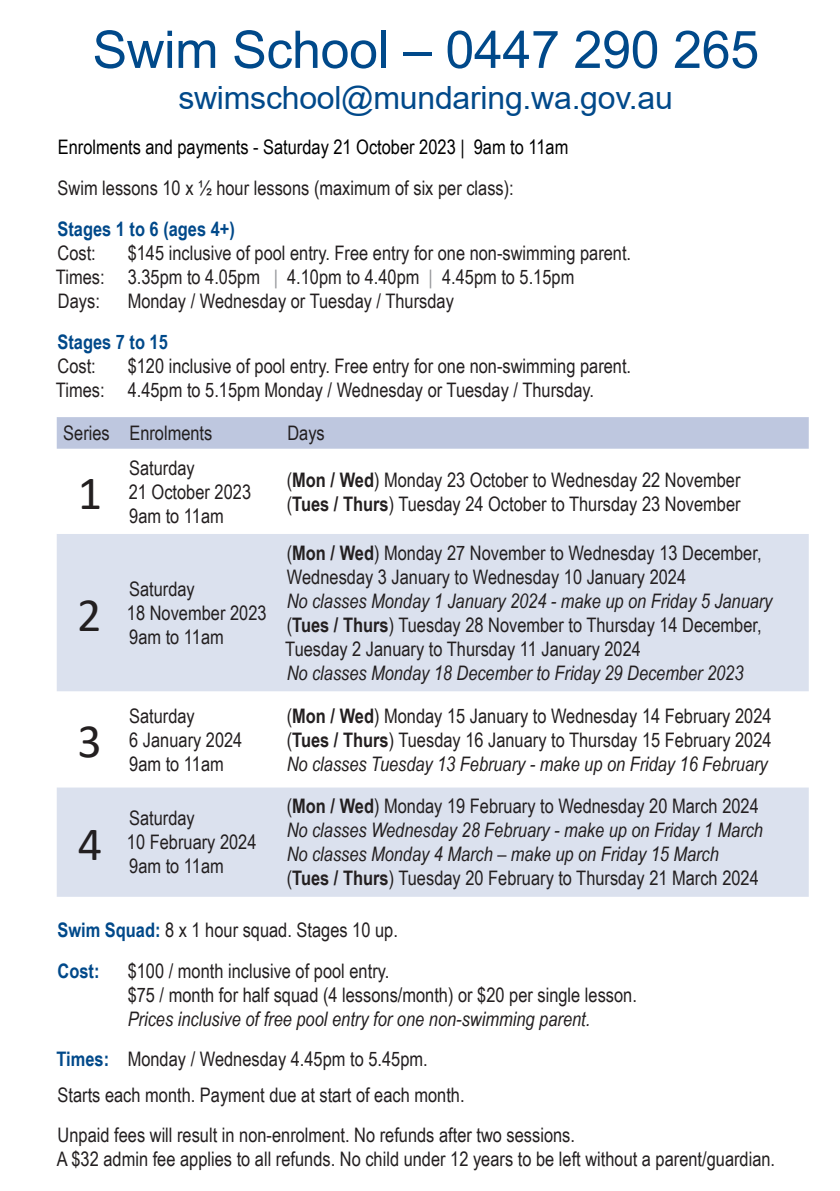
<style>
.page{position:relative;width:840px;height:1191px;background:#fff}
.page>*{position:absolute;margin:0;border:0;box-sizing:border-box;transform-origin:0 0}
.t1{font:52px "Arial";letter-spacing:-.01em;color:#00498a}
.Body_table{font:48px "Calibri";color:#231f20}
.t2{font:32px "Arial";letter-spacing:-.01em;color:#00498a}
.Body_table-2{font:20px/24px "Arial Narrow";color:#231f20}
.Body_back{font:20px/24px "Arial Narrow";color:#231f20}
.Body_table-3{font:italic 20px "Arial Narrow";color:#231f20}
.Subhead{font:20px "Arial Narrow";color:#231f20}
.Body_back-2{font:italic 20px "Arial Narrow";color:#231f20}
.Head_front{font:20px "Arial Narrow";color:#000}
.Subhead-2{font:700 20px "Arial Narrow";color:#00498a}
.Body_back-3{font:700 20px "Arial Narrow";color:#00498a}
.s1{color:#939598}
.s2{font-weight:700}
.s3{font-style:italic}
.s4{font-weight:700;color:#00498a}
</style>
<div class="page">
<div style="left:57px;top:417px;width:751px;height:32px;background:#bec7df"></div>
<svg style="left:57px;top:534px;width:751px;height:362px;fill:#dbe1ee"></svg>
<p class="t1" style="left:92px;top:14px;width:667px">Swim School – 0447 290 265</p>
<p class="t2" style="left:178px;top:75px;width:495px">swimschool@mundaring.wa.gov.au</p>
<p class="Head_front" style="left:58px;top:132px;width:511px">Enrolments and payments - Saturday 21 October 2023 | 9am to 11am</p>
<p class="Subhead" style="left:58px;top:173px;width:457px">Swim lessons 10 x ½ hour lessons (maximum of six per class):</p>
<p class="Subhead-2" style="left:57px;top:214px;width:179px">Stages 1 to 6 (ages 4+)</p>
<p class="Body_back" style="left:57px;top:240px;width:40px">Cost:</p>
<p class="Body_back" style="left:128px;top:240px;width:504px">$145 inclusive of pool entry. Free entry for one non-swimming parent.</p>
<p class="Body_back" style="left:56px;top:264px;width:519px">Times: 3.35pm to 4.05pm <span class="s1">|</span> 4.10pm to 4.40pm <span class="s1">|</span> 4.45pm to 5.15pm</p>
<p class="Body_back" style="left:58px;top:288px;width:43px">Days:</p>
<p class="Body_back" style="left:128px;top:288px;width:327px">Monday / Wednesday or Tuesday / Thursday</p>
<p class="Subhead-2" style="left:57px;top:327px;width:112px">Stages 7 to 15</p>
<p class="Body_back" style="left:57px;top:353px;width:40px">Cost:</p>
<p class="Body_back" style="left:128px;top:353px;width:504px">$120 inclusive of pool entry. Free entry for one non-swimming parent.</p>
<p class="Body_back" style="left:56px;top:377px;width:539px">Times: 4.45pm to 5.15pm Monday / Wednesday or Tuesday / Thursday.</p>
<p class="Body_table-2" style="left:63px;top:420px;width:48px">Series</p>
<p class="Body_table-2" style="left:129px;top:420px;width:84px">Enrolments</p>
<p class="Body_table-2" style="left:287px;top:420px;width:39px">Days</p>
<p class="Body_table" style="left:78px;top:460px;width:26px">1</p>
<p class="Body_table-2" style="left:129px;top:455px;width:124px">Saturday<br>21 October 2023<br>9am to 11am</p>
<p class="Body_table-2" style="left:286px;top:467px;width:455px">(<span class="s2">Mon / Wed</span>) Monday 23 October to Wednesday 22 November</p>
<p class="Body_table-2" style="left:286px;top:491px;width:455px">(<span class="s2">Tues / Thurs</span>) Tuesday 24 October to Thursday 23 November</p>
<p class="Body_table" style="left:77px;top:581px;width:26px">2</p>
<p class="Body_table" style="left:77px;top:708px;width:26px">3</p>
<p class="Body_table-2" style="left:127px;top:576px;width:141px">Saturday<br>18 November 2023<br>9am to 11am</p>
<p class="Body_table-2" style="left:286px;top:540px;width:487px">(<span class="s2">Mon / Wed</span>) Monday 27 November to Wednesday 13 December,<br>Wednesday 3 January to Wednesday 10 January 2024<br><span class="s3">No classes Monday 1 January 2024 - make up on Friday 5 January</span></p>
<p class="Body_table-2" style="left:285px;top:612px;width:477px">(<span class="s2">Tues / Thurs</span>) Tuesday 28 November to Thursday 14 December,<br>Tuesday 2 January to Thursday 11 January 2024</p>
<p class="Body_table-3" style="left:286px;top:659px;width:458px">No classes Monday 18 December to Friday 29 December 2023</p>
<p class="Body_table-2" style="left:129px;top:703px;width:115px">Saturday<br>6 January 2024<br>9am to 11am</p>
<p class="Body_table-2" style="left:286px;top:703px;width:486px">(<span class="s2">Mon / Wed</span>) Monday 15 January to Wednesday 14 February 2024</p>
<p class="Body_table-2" style="left:286px;top:727px;width:486px">(<span class="s2">Tues / Thurs</span>) Tuesday 16 January to Thursday 15 February 2024</p>
<p class="Body_table-3" style="left:286px;top:749px;width:482px">No classes Tuesday 13 February - make up on Friday 16 February</p>
<p class="Body_table-2" style="left:286px;top:793px;width:473px">(<span class="s2">Mon / Wed</span>) Monday 19 February to Wednesday 20 March 2024</p>
<p class="Body_table-3" style="left:286px;top:816px;width:477px">No classes Wednesday 28 February - make up on Friday 1 March</p>
<p class="Body_table-3" style="left:286px;top:840px;width:433px">No classes Monday 4 March – make up on Friday 15 March</p>
<p class="Body_table-2" style="left:286px;top:865px;width:473px">(<span class="s2">Tues / Thurs</span>) Tuesday 20 February to Thursday 21 March 2024</p>
<p class="Subhead" style="left:57px;top:914px;width:342px"><span class="s4">Swim Squad:</span> 8 x 1 hour squad. Stages 10 up.</p>
<p class="Body_back-3" style="left:57px;top:955px;width:43px">Cost:</p>
<p class="Body_back" style="left:128px;top:957px;width:263px">$100 / month inclusive of pool entry.</p>
<p class="Body_back" style="left:128px;top:981px;width:510px">$75 / month for half squad (4 lessons/month) or $20 per single lesson.</p>
<p class="Body_back-2" style="left:128px;top:1004px;width:464px">Prices inclusive of free pool entry for one non-swimming parent.</p>
<p class="Body_back" style="left:56px;top:1045px;width:372px"><span class="s4">Times:</span> Monday / Wednesday 4.45pm to 5.45pm.</p>
<p class="Body_back" style="left:58px;top:1081px;width:408px">Starts each month. Payment due at start of each month.</p>
<p class="Body_back" style="left:57px;top:1121px;width:719px">Unpaid fees will result in non-enrolment. No refunds after two sessions.<br>A $32 admin fee applies to all refunds. No child under 12 years to be left without a parent/guardian.</p>
<p class="Body_table-2" style="left:127px;top:805px;width:131px">Saturday<br>10 February 2024<br>9am to 11am</p>
<p class="Body_table" style="left:78px;top:811px;width:26px">4</p>
</div>
